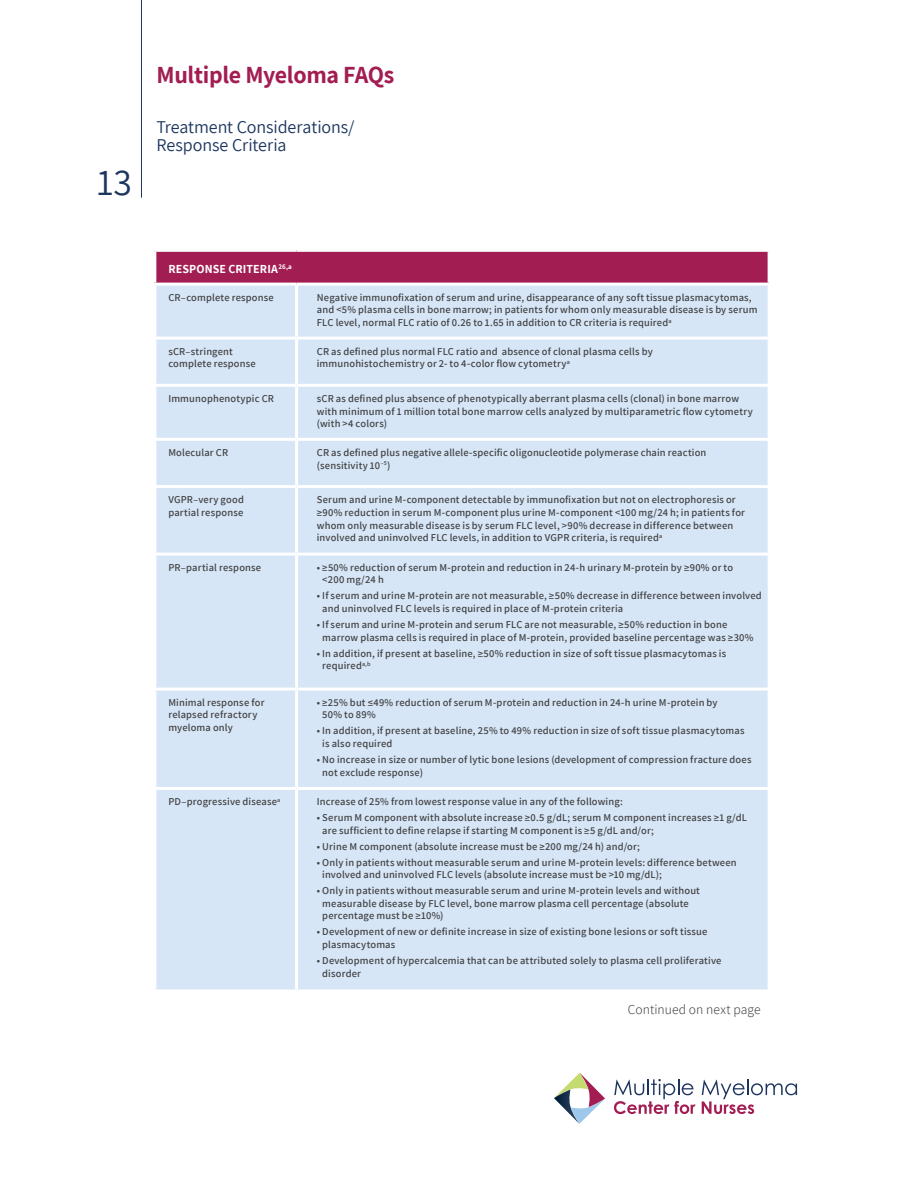
<style>
.page{position:relative;width:918px;height:1188px;background:#fff}
.page>*{position:absolute;margin:0;border:0;box-sizing:border-box;transform-origin:0 0}
.t1{font:37.5px "Assistant";color:#1d365f}
.t2{font:700 24px "Assistant";letter-spacing:-.015em;color:#a21d52}
.t3{font:18px/18px "Assistant";letter-spacing:-.005em;color:#1d365f}
.t4{font:300 13.5px "Assistant";letter-spacing:.005em;color:#414042}
.t5{font:700 12px "Assistant";letter-spacing:.01em;color:#fff}
.t6{font:600 10.5px/12.6px "Assistant";letter-spacing:.015em;color:#414042}
</style>
<div class="page">
<hr style="left:141px;top:0;width:1px;height:198px;background:#1d365f">
<svg style="left:554px;top:1073px;width:51px;height:51px"></svg>
<svg style="left:614px;top:1079px;width:81px;height:35px"></svg>
<svg style="left:702px;top:1079px;width:95px;height:35px"></svg>
<div style="left:155px;top:250px;width:614px;height:34px;background:#a21d52"></div>
<div style="left:156px;top:286px;width:612px;height:703px;background:#d6e6f6"></div>
<hr style="left:153px;top:249px;width:144px;height:3px;background:#fff">
<hr style="left:153px;top:252px;width:3px;height:31px;background:#fff">
<hr style="left:297px;top:249px;width:474px;height:3px;background:#fff">
<hr style="left:768px;top:252px;width:3px;height:31px;background:#fff">
<hr style="left:153px;top:283px;width:144px;height:3px;background:#fff">
<hr style="left:297px;top:283px;width:474px;height:3px;background:#fff">
<hr style="left:295px;top:286px;width:3px;height:51px;background:#fff">
<hr style="left:153px;top:337px;width:144px;height:3px;background:#fff">
<hr style="left:297px;top:337px;width:474px;height:3px;background:#fff">
<hr style="left:295px;top:340px;width:3px;height:44px;background:#fff">
<hr style="left:153px;top:384px;width:144px;height:3px;background:#fff">
<hr style="left:297px;top:384px;width:474px;height:3px;background:#fff">
<hr style="left:295px;top:387px;width:3px;height:51px;background:#fff">
<hr style="left:153px;top:438px;width:144px;height:3px;background:#fff">
<hr style="left:297px;top:438px;width:474px;height:3px;background:#fff">
<hr style="left:295px;top:441px;width:3px;height:44px;background:#fff">
<hr style="left:153px;top:485px;width:144px;height:3px;background:#fff">
<hr style="left:297px;top:485px;width:474px;height:3px;background:#fff">
<hr style="left:295px;top:488px;width:3px;height:65px;background:#fff">
<hr style="left:153px;top:553px;width:144px;height:3px;background:#fff">
<hr style="left:297px;top:553px;width:474px;height:3px;background:#fff">
<hr style="left:295px;top:556px;width:3px;height:132px;background:#fff">
<hr style="left:153px;top:688px;width:144px;height:3px;background:#fff">
<hr style="left:297px;top:688px;width:474px;height:3px;background:#fff">
<hr style="left:295px;top:691px;width:3px;height:96px;background:#fff">
<hr style="left:153px;top:787px;width:144px;height:3px;background:#fff">
<hr style="left:297px;top:787px;width:474px;height:3px;background:#fff">
<hr style="left:295px;top:790px;width:3px;height:199px;background:#fff">
<h1 class="t1" style="left:97px;top:157px;width:37px">13</h1>
<h2 class="t2" style="left:157px;top:58px;width:239px">Multiple Myeloma FAQs</h2>
<h3 class="t3" style="left:157px;top:117px;width:199px">Treatment Considerations/<br>Response Criteria</h3>
<p class="t5" style="left:168px;top:261px;width:125px">RESPONSE CRITERIA<sup>26,a</sup></p>
<p class="t6" style="left:168px;top:291px;width:107px">CR–complete response</p>
<p class="t6" style="left:317px;top:291px;width:442px">Negative immunofixation of serum and urine, disappearance of any soft tissue plasmacytomas, and &lt;5% plasma cells in bone marrow; in patients for whom only measurable disease is by serum<br>FLC level, normal FLC ratio of 0.26 to 1.65 in addition to CR criteria is required<sup>a</sup></p>
<p class="t6" style="left:168px;top:345px;width:89px">sCR–stringent complete response</p>
<p class="t6" style="left:317px;top:345px;width:337px">CR as defined plus normal FLC ratio and absence of clonal plasma cells by immunohistochemistry or 2- to 4-color flow cytometry<sup>a</sup></p>
<p class="t6" style="left:168px;top:392px;width:107px">Immunophenotypic CR</p>
<p class="t6" style="left:317px;top:392px;width:437px">sCR as defined plus absence of phenotypically aberrant plasma cells (clonal) in bone marrow with minimum of 1 million total bone marrow cells analyzed by multiparametric flow cytometry (with &gt;4 colors)</p>
<p class="t6" style="left:168px;top:446px;width:61px">Molecular CR</p>
<p class="t6" style="left:317px;top:446px;width:391px">CR as defined plus negative allele-specific oligonucleotide polymerase chain reaction (sensitivity 10<sup>–5</sup>)</p>
<p class="t6" style="left:168px;top:493px;width:77px">VGPR–very good partial response</p>
<p class="t6" style="left:317px;top:493px;width:430px">Serum and urine M-component detectable by immunofixation but not on electrophoresis or ≥90% reduction in serum M-component plus urine M-component &lt;100 mg/24 h; in patients for whom only measurable disease is by serum FLC level, &gt;90% decrease in difference between involved and uninvolved FLC levels, in addition to VGPR criteria, is required<sup>a</sup></p>
<p class="t6" style="left:168px;top:561px;width:94px">PR–partial response</p>
<p class="t6" style="left:322px;top:561px;width:412px;text-indent:-5px">• ≥50% reduction of serum M-protein and reduction in 24-h urinary M-protein by ≥90% or to &lt;200 mg/24 h</p>
<p class="t6" style="left:322px;top:589px;width:441px;text-indent:-5px">• If serum and urine M-protein are not measurable, ≥50% decrease in difference between involved and uninvolved FLC levels is required in place of M-protein criteria</p>
<p class="t6" style="left:322px;top:618px;width:433px;text-indent:-5px">• If serum and urine M-protein and serum FLC are not measurable, ≥50% reduction in bone marrow plasma cells is required in place of M-protein, provided baseline percentage was ≥30%</p>
<p class="t6" style="left:322px;top:646px;width:405px;text-indent:-5px">• In addition, if present at baseline, ≥50% reduction in size of soft tissue plasmacytomas is required<sup>a,b</sup></p>
<p class="t6" style="left:168px;top:696px;width:98px">Minimal response for relapsed refractory myeloma only</p>
<p class="t6" style="left:322px;top:696px;width:397px;text-indent:-5px">• ≥25% but ≤49% reduction of serum M-protein and reduction in 24-h urine M-protein by<br>50% to 89%</p>
<p class="t6" style="left:322px;top:724px;width:424px;text-indent:-5px">• In addition, if present at baseline, 25% to 49% reduction in size of soft tissue plasmacytomas is also required</p>
<p class="t6" style="left:322px;top:753px;width:431px;text-indent:-5px">• No increase in size or number of lytic bone lesions (development of compression fracture does not exclude response)</p>
<p class="t6" style="left:168px;top:795px;width:114px">PD–progressive disease<sup>a</sup></p>
<p class="t6" style="left:317px;top:795px;width:307px">Increase of 25% from lowest response value in any of the following:</p>
<p class="t6" style="left:322px;top:811px;width:426px;text-indent:-5px">• Serum M component with absolute increase ≥0.5 g/dL; serum M component increases ≥1 g/dL are sufficient to define relapse if starting M component is ≥5 g/dL and/or;</p>
<p class="t6" style="left:317px;top:839px;width:325px">• Urine M component (absolute increase must be ≥200 mg/24 h) and/or;</p>
<p class="t6" style="left:322px;top:855px;width:416px;text-indent:-5px">• Only in patients without measurable serum and urine M-protein levels: difference between involved and uninvolved FLC levels (absolute increase must be &gt;10 mg/dL);</p>
<p class="t6" style="left:322px;top:884px;width:379px;text-indent:-5px">• Only in patients without measurable serum and urine M-protein levels and without measurable disease by FLC level, bone marrow plasma cell percentage (absolute percentage must be ≥10%)</p>
<p class="t6" style="left:322px;top:925px;width:387px;text-indent:-5px">• Development of new or definite increase in size of existing bone lesions or soft tissue plasmacytomas</p>
<p class="t6" style="left:322px;top:954px;width:401px;text-indent:-5px">• Development of hypercalcemia that can be attributed solely to plasma cell proliferative disorder</p>
<p class="t4" style="left:628px;top:1000px;width:134px">Continued on next page</p>
</div>
